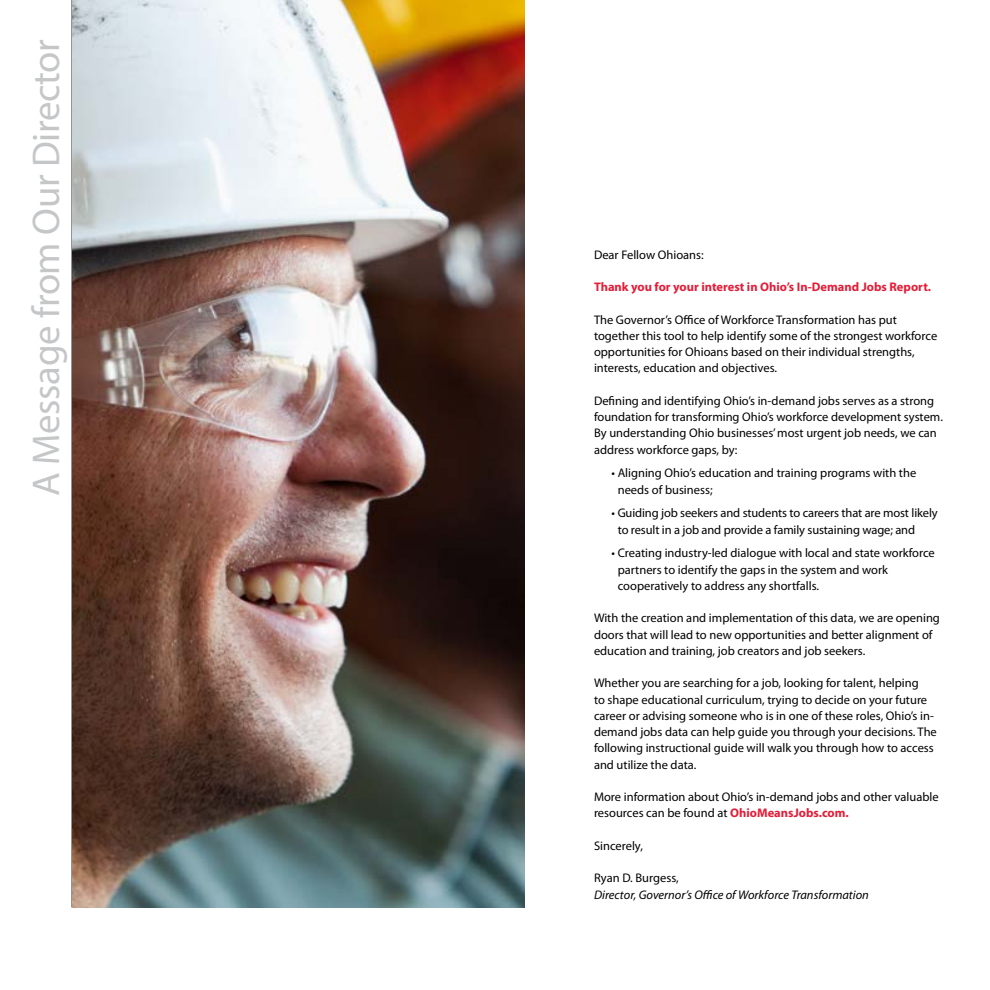
<style>
.page{position:relative;width:990px;height:990px;background:#fff}
.page>*{position:absolute;margin:0;border:0;box-sizing:border-box;transform-origin:0 0}
.t1{font:38.75px "Myriad Pro";letter-spacing:-.01em;color:#c4c6c8}
.t2{font:12.5px/16.2px "Myriad Pro";color:#000}
.t3{font:700 12.5px "Myriad Pro";color:#e41d38}
.t4{font:italic 12.5px "Myriad Pro";color:#000}
.s1{font-weight:700;color:#e41d38}
</style>
<div class="page">
<hr style="left:71px;top:0;width:1px;height:908px;background:#939598">
<img style="left:73px;top:0;width:451px;height:908px">
<h1 class="t1" style="left:22px;top:496px;width:458px;rotate:-90deg">A Message from Our Director</h1>
<p class="t2" style="left:594px;top:246px;width:111px">Dear Fellow Ohioans:</p>
<p class="t3" style="left:594px;top:279px;width:339px">Thank you for your interest in Ohio’s In-Demand Jobs Report.</p>
<p class="t2" style="left:594px;top:311px;width:345px">The Governor’s Office of Workforce Transformation has put together this tool to help identify some of the strongest workforce opportunities for Ohioans based on their individual strengths, interests, education and objectives.</p>
<p class="t2" style="left:594px;top:392px;width:350px">Defining and identifying Ohio’s in-demand jobs serves as a strong foundation for transforming Ohio’s workforce development system.<br>By understanding Ohio businesses’ most urgent job needs, we can address workforce gaps, by:</p>
<p class="t2" style="left:618px;top:465px;width:300px;text-indent:-6px">• Aligning Ohio’s education and training programs with the needs of business;</p>
<p class="t2" style="left:618px;top:505px;width:321px;text-indent:-6px">• Guiding job seekers and students to careers that are most likely to result in a job and provide a family sustaining wage; and</p>
<p class="t2" style="left:618px;top:545px;width:319px;text-indent:-6px">• Creating industry-led dialogue with local and state workforce partners to identify the gaps in the system and work cooperatively to address any shortfalls.</p>
<p class="t2" style="left:594px;top:610px;width:347px">With the creation and implementation of this data, we are opening doors that will lead to new opportunities and better alignment of education and training, job creators and job seekers.</p>
<p class="t2" style="left:594px;top:675px;width:344px">Whether you are searching for a job, looking for talent, helping<br>to shape educational curriculum, trying to decide on your future career or advising someone who is in one of these roles, Ohio’s in&shy;demand jobs data can help guide you through your decisions. The following instructional guide will walk you through how to access and utilize the data.</p>
<p class="t2" style="left:594px;top:789px;width:346px">More information about Ohio’s in-demand jobs and other valuable resources can be found at <span class="s1">OhioMeansJobs.com.</span></p>
<p class="t2" style="left:594px;top:837px;width:50px">Sincerely,</p>
<p class="t2" style="left:594px;top:870px;width:86px">Ryan D. Burgess,</p>
<p class="t4" style="left:594px;top:887px;width:276px">Director, Governor’s Office of Workforce Transformation</p>
</div>
